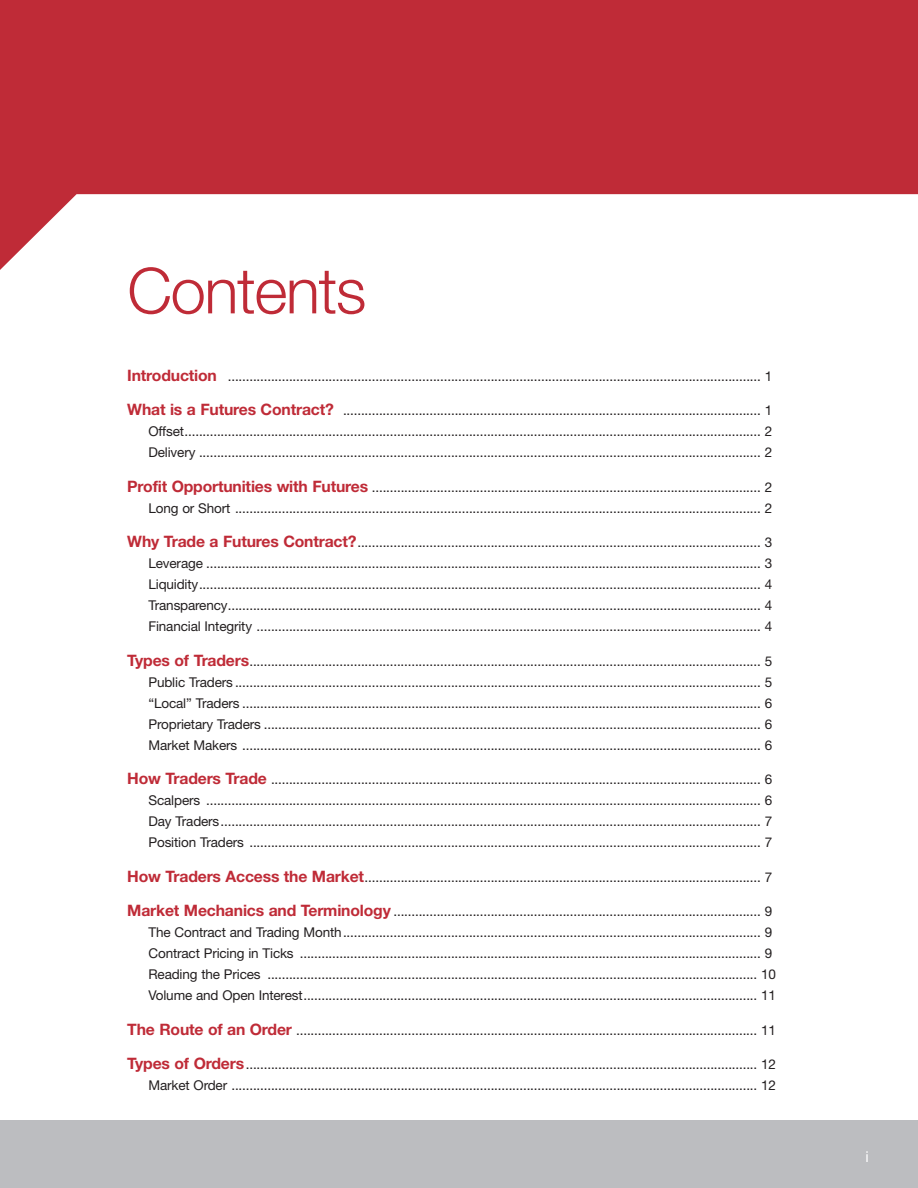
<style>
.page{position:relative;width:918px;height:1188px;background:#fff}
.page>*{position:absolute;margin:0;border:0;box-sizing:border-box;transform-origin:0 0}
.t1{font:300 63.45px "Helvetica Neue";letter-spacing:-.02em;color:#bf2b37}
.t2{font:15px "Helvetica Neue";color:#fff}
.t3{font:13.5px/21px "Helvetica Neue";letter-spacing:-.01em;color:#231f20;text-align:justify}
.s1{font-weight:700;font-size:15.75px;color:#bf2b37}
</style>
<div class="page">
<div style="left:0;top:1120px;width:918px;height:68px;background:#bcbdc0"></div>
<div style="left:0;top:0;width:918px;height:270px;background:#bf2b37"></div>
<div style="left:0;top:194px;width:918px;height:76px;background:#fff"></div>
<h1 class="t1" style="left:127px;top:268px;width:241px">Contents</h1>
<p class="t3" style="left:127px;top:367px;width:646px"><span class="s1">Introduction</span> .................................................................................................................................................... 1</p>
<p class="t3" style="left:149px;top:401px;width:625px;text-indent:-21px"><span class="s1">What is a Futures Contract?</span> .................................................................................................................... 1<br>Offset................................................................................................................................................................ 2<br>Delivery ............................................................................................................................................................ 2</p>
<p class="t3" style="left:127px;top:478px;width:646px;text-align:right"><span class="s1">Profit Opportunities with Futures</span> ............................................................................................................ 2<br>Long or Short .................................................................................................................................................. 2</p>
<p class="t3" style="left:149px;top:533px;width:625px;text-indent:-21px"><span class="s1">Why Trade a Futures Contract?</span>................................................................................................................ 3<br>Leverage .......................................................................................................................................................... 3<br>Liquidity............................................................................................................................................................ 4<br>Transparency.................................................................................................................................................... 4<br>Financial Integrity ............................................................................................................................................ 4</p>
<p class="t3" style="left:149px;top:652px;width:625px;text-indent:-21px"><span class="s1">Types of Traders</span>.............................................................................................................................................. 5<br>Public Traders .................................................................................................................................................. 5 “Local” Traders ................................................................................................................................................ 6<br>Proprietary Traders .......................................................................................................................................... 6<br>Market Makers ................................................................................................................................................ 6</p>
<p class="t3" style="left:149px;top:770px;width:625px;text-indent:-21px"><span class="s1">How Traders Trade</span> ........................................................................................................................................ 6<br>Scalpers .......................................................................................................................................................... 6<br>Day Traders...................................................................................................................................................... 7<br>Position Traders .............................................................................................................................................. 7</p>
<p class="t3" style="left:127px;top:868px;width:646px"><span class="s1">How Traders Access the Market</span>.............................................................................................................. 7</p>
<p class="t3" style="left:149px;top:902px;width:629px;text-align:left;text-indent:-21px"><span class="s1">Market Mechanics and Terminology</span> ...................................................................................................... 9<br>The Contract and Trading Month.................................................................................................................... 9<br>Contract Pricing in Ticks ................................................................................................................................ 9<br>Reading the Prices ........................................................................................................................................ 10<br>Volume and Open Interest.............................................................................................................................. 11</p>
<p class="t3" style="left:127px;top:1021px;width:650px"><span class="s1">The Route of an Order</span> ................................................................................................................................ 11</p>
<p class="t3" style="left:127px;top:1055px;width:650px;text-align:right"><span class="s1">Types of Orders</span>.............................................................................................................................................. 12<br>Market Order .................................................................................................................................................. 12</p>
<p class="t2" style="left:866px;top:1152px;width:5px">i</p>
</div>
